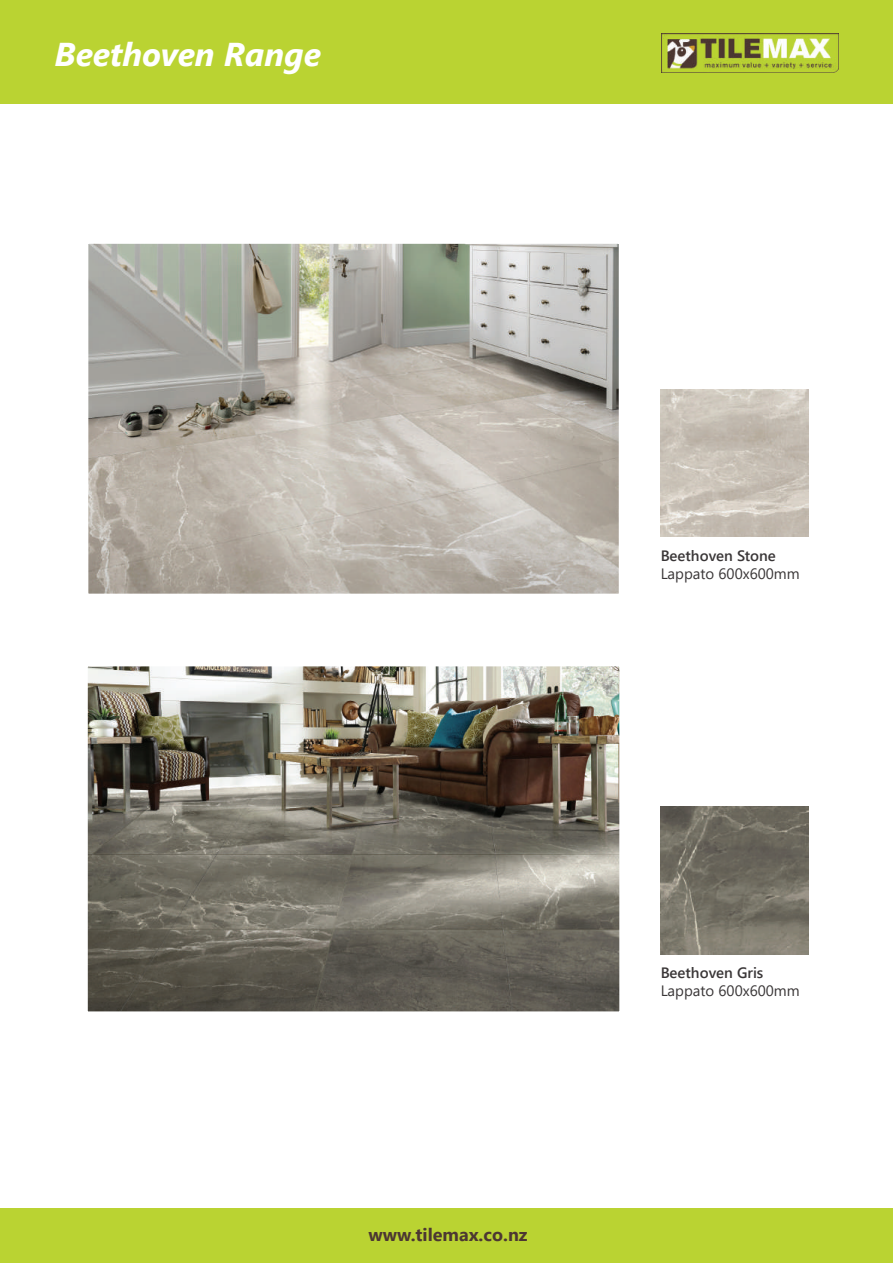
<style>
.page{position:relative;width:893px;height:1263px;background:#fff}
.page>*{position:absolute;margin:0;border:0;box-sizing:border-box;transform-origin:0 0}
.t1{font:italic 700 33px "Segoe UI";color:#fff}
.t2{font:700 18px "Segoe UI";color:#4c3732}
.t3{font:15px "Segoe UI";color:#231f20}
.t4{font:600 15px "Segoe UI";color:#231f20}
</style>
<div class="page">
<div style="left:0;top:0;width:893px;height:103px;background:#bad332"></div>
<img style="left:662px;top:33px;width:177px;height:40px">
<div style="left:0;top:1209px;width:893px;height:54px;background:#bad332"></div>
<img style="left:89px;top:667px;width:529px;height:343px">
<div style="left:85px;top:663px;width:537px;height:351px;border:3px solid #fff"></div>
<img style="left:90px;top:245px;width:527px;height:347px">
<div style="left:85px;top:240px;width:537px;height:357px;border:4px solid #fff"></div>
<img style="left:661px;top:389px;width:147px;height:148px">
<img style="left:661px;top:806px;width:147px;height:148px">
<h1 class="t1" style="left:54px;top:23px;width:268px">Beethoven Range</h1>
<p class="t4" style="left:661px;top:542px;width:117px">Beethoven Stone</p>
<p class="t3" style="left:661px;top:560px;width:141px">Lappato 600x600mm</p>
<p class="t2" style="left:368px;top:1218px;width:161px">www.tilemax.co.nz</p>
<p class="t4" style="left:661px;top:959px;width:104px">Beethoven Gris</p>
<p class="t3" style="left:661px;top:977px;width:141px">Lappato 600x600mm</p>
</div>
